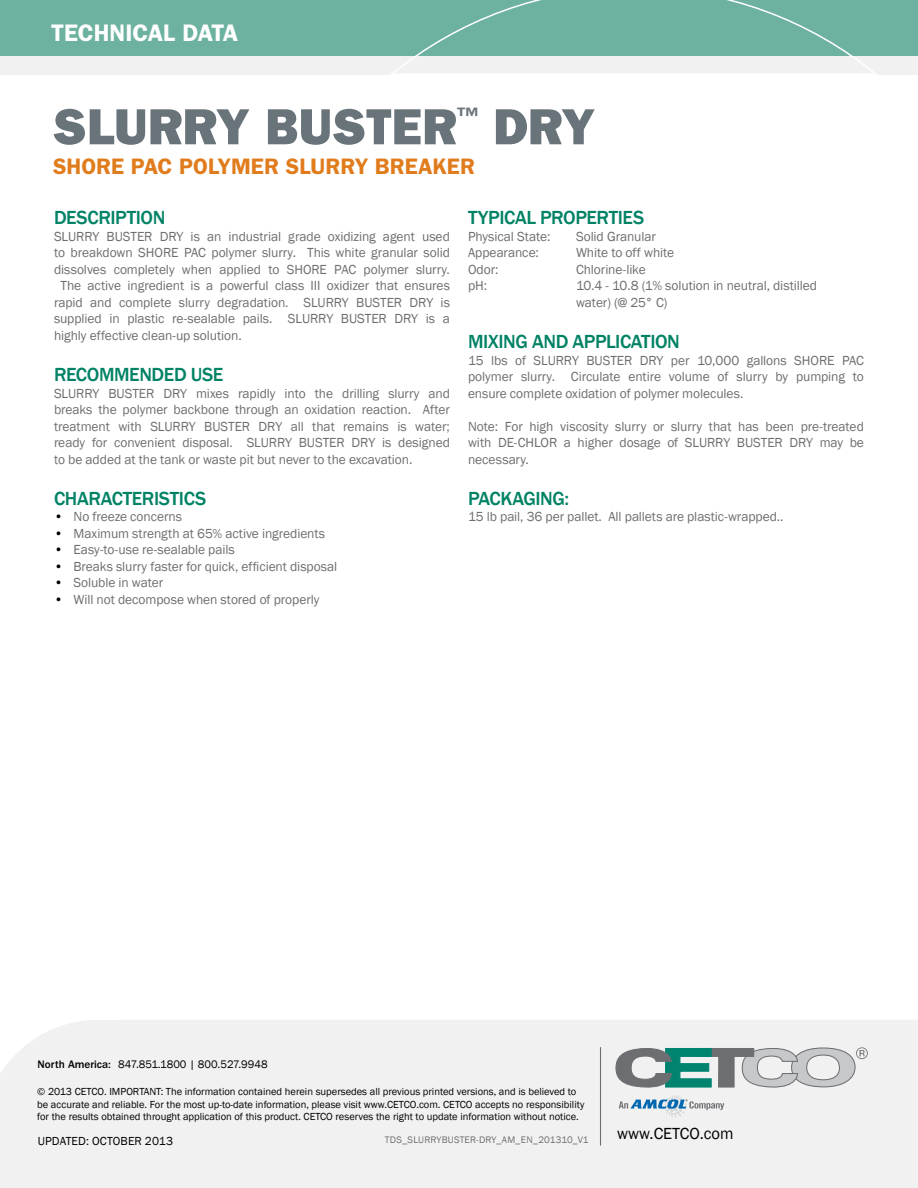
<style>
.page{position:relative;width:918px;height:1188px;background:#fff}
.page>*{position:absolute;margin:0;border:0;box-sizing:border-box;transform-origin:0 0}
.t1{font:51px "ITC Franklin Gothic Std Hvy";color:#68737a}
.t2{font:600 24px "ITC Franklin Gothic Std";letter-spacing:-.005em;color:#fff}
.t3{font:600 22.5px "ITC Franklin Gothic Std";color:#e17c1c}
.t4{font:21px "ITC Franklin Gothic Std Hvy";color:#68737a}
.t5{font:500 19.5px "Franklin Gothic";letter-spacing:-.02em;color:#008265}
.t6{font:16.5px "Franklin Gothic";color:#000}
.t7{font:13.5px/16.5px "Franklin Gothic";letter-spacing:-.005em;color:#6d6e71;text-align:justify}
.t8{font:12px "Franklin Gothic";letter-spacing:.01em;color:#000}
.t9{font:11.25px "Franklin Gothic";color:#000}
.t10{font:10.5px/12.6px "Franklin Gothic";color:#000}
.t11{font:9.75px "Franklin Gothic";letter-spacing:.01em;color:#6d6e71}
.s1{color:#000}
.s2{font-family:"ITC Franklin Gothic Std";font-weight:500}
</style>
<div class="page">
<div style="left:0;top:1020px;width:918px;height:168px;background:#f1f1f2"></div>
<svg style="left:615px;top:1047px;width:253px;height:42px"></svg>
<hr style="left:600px;top:1047px;width:1px;height:99px;background:#6d6e71">
<svg style="left:619px;top:1095px;width:105px;height:22px"></svg>
<div style="left:0;top:0;width:918px;height:74px;background:#f1f1f2"></div>
<div style="left:0;top:0;width:918px;height:55px;background:#6db2a1"></div>
<svg style="left:388px;top:0;width:490px;height:75px"></svg>
<h2 class="t2" style="left:51px;top:19px;width:189px">TECHNICAL DATA</h2>
<h1 class="t1" style="left:53px;top:97px;width:405px">SLURRY BUSTER</h1>
<h3 class="t4" style="left:457px;top:102px;width:22px">™</h3>
<h1 class="t1" style="left:493px;top:97px;width:103px">DRY</h1>
<h3 class="t3" style="left:53px;top:153px;width:424px">SHORE PAC POLYMER SLURRY BREAKER</h3>
<h3 class="t5" style="left:54px;top:206px;width:113px">DESCRIPTION</h3>
<p class="t7" style="left:54px;top:229px;width:397px">SLURRY BUSTER DRY is an industrial grade oxidizing agent used</p>
<p class="t7" style="left:54px;top:245px;width:398px">to breakdown SHORE PAC polymer slurry. This white granular solid</p>
<p class="t7" style="left:54px;top:262px;width:398px">dissolves completely when applied to SHORE PAC polymer slurry.</p>
<p class="t7" style="left:60px;top:278px;width:391px">The active ingredient is a powerful class III oxidizer that ensures</p>
<p class="t7" style="left:54px;top:295px;width:397px">rapid and complete slurry degradation. SLURRY BUSTER DRY is</p>
<p class="t7" style="left:54px;top:311px;width:397px">supplied in plastic re-sealable pails. SLURRY BUSTER DRY is a</p>
<p class="t7" style="left:54px;top:327px;width:189px">highly effective clean-up solution.</p>
<h3 class="t5" style="left:54px;top:363px;width:171px">RECOMMENDED USE</h3>
<p class="t7" style="left:54px;top:385px;width:398px">SLURRY BUSTER DRY mixes rapidly into the drilling slurry and breaks the polymer backbone through an oxidation reaction. After treatment with SLURRY BUSTER DRY all that remains is water; ready for convenient disposal. SLURRY BUSTER DRY is designed to be added at the tank or waste pit but never to the excavation.</p>
<h3 class="t5" style="left:54px;top:486px;width:154px">CHARACTERISTICS</h3>
<p class="t7" style="left:54px;top:509px;width:130px"><span class="s1">•</span> No freeze concerns</p>
<p class="t7" style="left:54px;top:525px;width:273px"><span class="s1">•</span> Maximum strength at 65% active ingredients</p>
<p class="t7" style="left:54px;top:542px;width:182px"><span class="s1">•</span> Easy-to-use re-sealable pails</p>
<p class="t7" style="left:54px;top:558px;width:285px"><span class="s1">•</span> Breaks slurry faster for quick, efficient disposal</p>
<p class="t7" style="left:54px;top:575px;width:111px"><span class="s1">•</span> Soluble in water</p>
<p class="t7" style="left:54px;top:591px;width:267px"><span class="s1">•</span> Will not decompose when stored of properly</p>
<h3 class="t5" style="left:468px;top:206px;width:178px">TYPICAL PROPERTIES</h3>
<p class="t7" style="left:468px;top:229px;width:84px">Physical State:</p>
<p class="t7" style="left:576px;top:229px;width:81px">Solid Granular</p>
<p class="t7" style="left:468px;top:245px;width:72px">Appearance:</p>
<p class="t7" style="left:576px;top:245px;width:100px">White to off white</p>
<p class="t7" style="left:468px;top:262px;width:32px">Odor:</p>
<p class="t7" style="left:576px;top:262px;width:71px">Chlorine-like</p>
<p class="t7" style="left:468px;top:278px;width:21px">pH:</p>
<p class="t7" style="left:576px;top:278px;width:243px">10.4 - 10.8 (1% solution in neutral, distilled water) (@ 25° C)</p>
<h3 class="t5" style="left:468px;top:330px;width:213px">MIXING AND APPLICATION</h3>
<p class="t7" style="left:468px;top:352px;width:397px">15 lbs of SLURRY BUSTER DRY per 10,000 gallons SHORE PAC polymer slurry. Circulate entire volume of slurry by pumping to ensure complete oxidation of polymer molecules.</p>
<p class="t7" style="left:468px;top:418px;width:398px">Note: For high viscosity slurry or slurry that has been pre-treated with DE-CHLOR a higher dosage of SLURRY BUSTER DRY may be necessary.</p>
<h3 class="t5" style="left:468px;top:486px;width:103px">PACKAGING:</h3>
<p class="t7" style="left:468px;top:509px;width:317px">15 lb pail, 36 per pallet. All pallets are plastic-wrapped..</p>
<p class="t9" style="left:38px;top:1058px;width:232px"><span class="s2">North America:</span> 847.851.1800 | 800.527.9948</p>
<p class="t10" style="left:37px;top:1086px;width:549px">© 2013 CETCO. IMPORTANT: The information contained herein supersedes all previous printed versions, and is believed to be accurate and reliable. For the most up-to-date information, please visit www.CETCO.com. CETCO accepts no responsibility for the results obtained throught application of this product. CETCO reserves the right to update information without notice.</p>
<p class="t8" style="left:38px;top:1134px;width:137px">Updated: OCTOBER 2013</p>
<p class="t11" style="left:385px;top:1134px;width:41px">TDS_Slurr</p>
<p class="t11" style="left:437px;top:1134px;width:154px">yBuster-Dry_AM_EN_201310_v1</p>
<p class="t6" style="left:617px;top:1124px;width:118px">www.CETCO.com</p>
</div>
